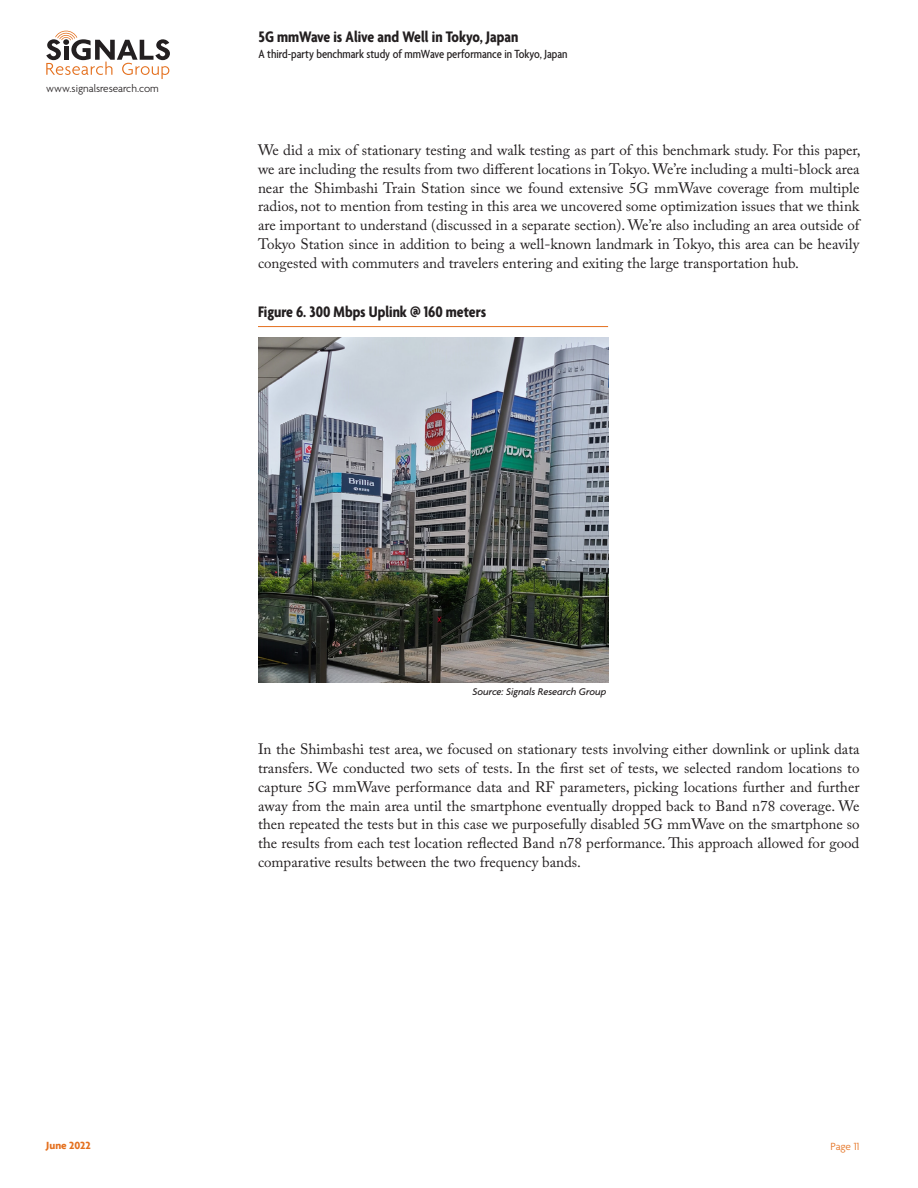
<style>
.page{position:relative;width:918px;height:1188px;background:#fff}
.page>*{position:absolute;margin:0;border:0;box-sizing:border-box;transform-origin:0 0}
.t1{font:700 condensed 16.5px "Agenda";color:#231f20}
.t2{font:15px/18.8px "Adobe Caslon Pro";color:#231f20;text-align:justify}
.t3{font:500 condensed 12.75px "Agenda";color:#231f20}
.t4{font:300 11.25px "Agenda";color:#231f20}
.t5{font:700 11.25px "Agenda";color:#e4701e}
.t6{font:300 11.25px "Agenda";letter-spacing:-.005em;color:#e4701e}
.t7{font:italic 500 10.5px "Agenda";color:#231f20}
</style>
<div class="page">
<svg style="left:46px;top:30px;width:124px;height:49px"></svg>
<img style="left:258px;top:338px;width:351px;height:344px">
<hr style="left:258px;top:326px;width:350px;height:1px;background:#e4701e">
<p class="t4" style="left:46px;top:82px;width:114px">www.signalsresearch.com</p>
<p class="t1" style="left:259px;top:28px;width:261px">5G mmWave is Alive and Well in Tokyo, Japan</p>
<p class="t3" style="left:259px;top:47px;width:311px">A third-party benchmark study of mmWave performance in Tokyo, Japan</p>
<p class="t2" style="left:258px;top:140px;width:604px">We did a mix of stationary testing and walk testing as part of this benchmark study. For this paper, we are including the results from two different locations in Tokyo. We’re including a multi-block area near the Shimbashi Train Station since we found extensive 5G mmWave coverage from multiple radios, not to mention from testing in this area we uncovered some optimization issues that we think are important to understand (discussed in a separate section). We’re also including an area outside of Tokyo Station since in addition to being a well-known landmark in Tokyo, this area can be heavily congested with commuters and travelers entering and exiting the large transportation hub.</p>
<p class="t1" style="left:258px;top:303px;width:230px">Figure 6. 300 Mbps Uplink @ 160 meters</p>
<p class="t7" style="left:472px;top:686px;width:135px">Source: Signals Research Group</p>
<p class="t2" style="left:258px;top:740px;width:603px">In the Shimbashi test area, we focused on stationary tests involving either downlink or uplink data transfers. We conducted two sets of tests. In the first set of tests, we selected random locations to capture 5G mmWave performance data and RF parameters, picking locations further and further away from the main area until the smartphone eventually dropped back to Band n78 coverage. We then repeated the tests but in this case we purposefully disabled 5G mmWave on the smartphone so the results from each test location reflected Band n78 performance. This approach allowed for good comparative results between the two frequency bands.</p>
<p class="t5" style="left:46px;top:1140px;width:46px">June 2022</p>
<p class="t6" style="left:831px;top:1140px;width:30px">Page 11</p>
</div>
